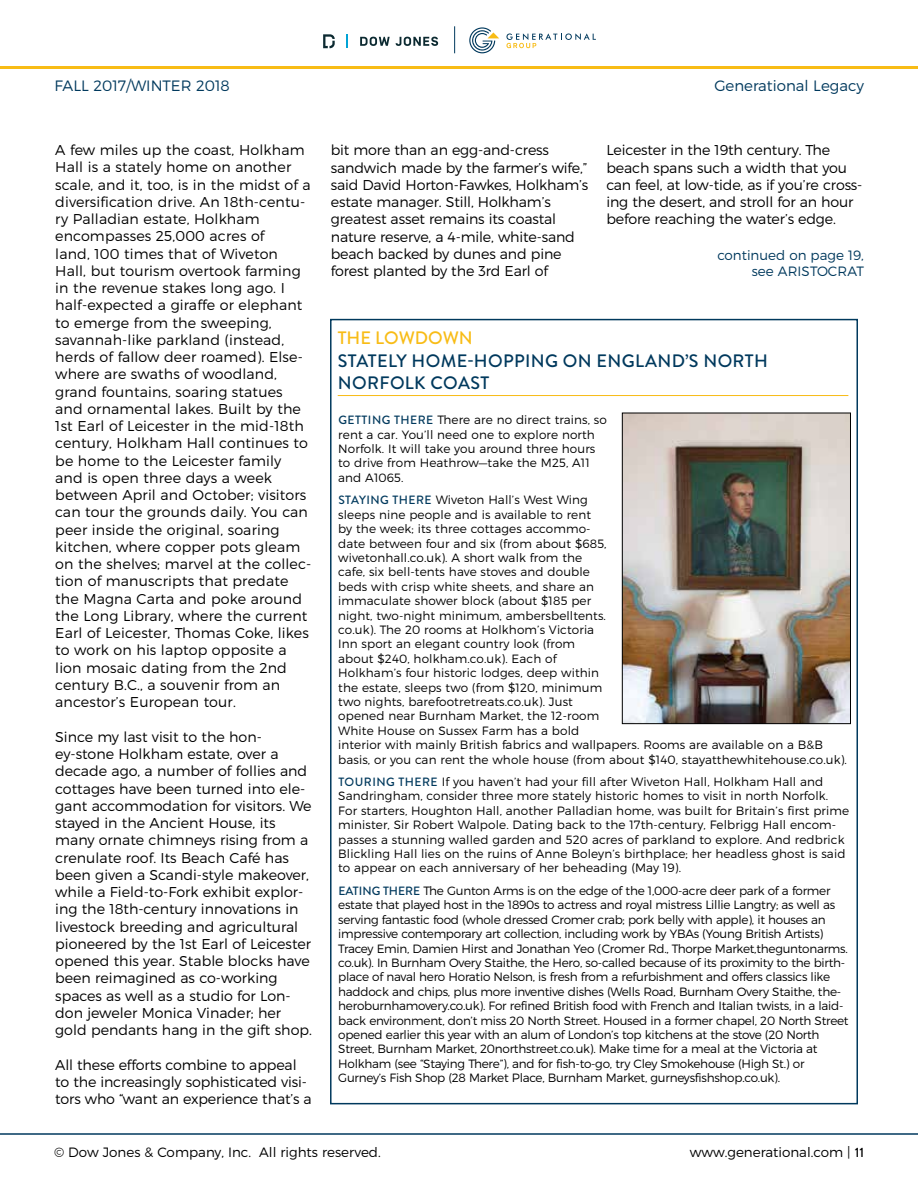
<style>
.page{position:relative;width:918px;height:1188px;background:#fff}
.page>*{position:absolute;margin:0;border:0;box-sizing:border-box;transform-origin:0 0}
.t1{font:500 18px "Brandon Grotesque";letter-spacing:.02em;color:#00395d}
.t2{font:500 18px "Brandon Grotesque";letter-spacing:-.005em;color:#f8bc16}
.t3{font:300 15px "Montserrat";color:#00395d}
.t4{font:300 14.25px/17.2px "Montserrat";color:#000}
.t5{font:300 13.5px "Montserrat";color:#000}
.t6{font:300 13.5px/16.2px "Montserrat";color:#00395d}
.t7{font:300 12px/14.4px "Montserrat";letter-spacing:.01em;color:#000}
.t8{font:300 12px/14.4px "Montserrat";letter-spacing:-.02em;color:#000}
.s1{font-family:"Brandon Grotesque";font-weight:500;color:#00395d}
.s2{font-family:"Brandon Grotesque";font-weight:500}
</style>
<div class="page">
<hr style="left:0;top:1133px;width:918px;height:2px;background:#00395d">
<hr style="left:0;top:66px;width:918px;height:3px;background:#f8bc16">
<svg style="left:469px;top:27px;width:30px;height:26px"></svg>
<svg style="left:506px;top:33px;width:90px;height:15px"></svg>
<svg style="left:360px;top:37px;width:30px;height:9px"></svg>
<svg style="left:396px;top:37px;width:42px;height:9px"></svg>
<svg style="left:323px;top:34px;width:12px;height:14px"></svg>
<svg style="left:347px;top:34px;width:1px;height:14px"></svg>
<svg style="left:454px;top:26px;width:1px;height:27px"></svg>
<hr style="left:338px;top:395px;width:510px;height:1px;background:#f8bc16">
<img style="left:624px;top:415px;width:225px;height:307px">
<div style="left:622px;top:413px;width:229px;height:311px;border:1px solid #000"></div>
<p class="t3" style="left:55px;top:77px;width:177px">FALL 2017/WINTER 2018</p>
<p class="t3" style="left:714px;top:77px;width:151px">Generational Legacy</p>
<p class="t4" style="left:55px;top:141px;width:258px">A few miles up the coast, Holkham Hall is a stately home on another scale, and it, too, is in the midst of a diversification drive. An 18th-centu&shy;ry Palladian estate, Holkham encompasses 25,000 acres of<br>land, 100 times that of Wiveton Hall, but tourism overtook farming in the revenue stakes long ago. I half-expected a giraffe or elephant to emerge from the sweeping, savannah-like parkland (instead, herds of fallow deer roamed). Else&shy;where are swaths of woodland, grand fountains, soaring statues and ornamental lakes. Built by the 1st Earl of Leicester in the mid-18th century, Holkham Hall continues to be home to the Leicester family and is open three days a week between April and October; visitors can tour the grounds daily. You can peer inside the original, soaring kitchen, where copper pots gleam on the shelves; marvel at the collec&shy;tion of manuscripts that predate the Magna Carta and poke around the Long Library, where the current Earl of Leicester, Thomas Coke, likes to work on his laptop opposite a lion mosaic dating from the 2nd century B.C., a souvenir from an ancestor’s European tour.</p>
<p class="t4" style="left:55px;top:728px;width:258px">Since my last visit to the hon&shy;ey-stone Holkham estate, over a decade ago, a number of follies and cottages have been turned into ele&shy;gant accommodation for visitors. We stayed in the Ancient House, its many ornate chimneys rising from a crenulate roof. Its Beach Café has been given a Scandi-style makeover, while a Field-to-Fork exhibit explor&shy;ing the 18th-century innovations in livestock breeding and agricultural pioneered by the 1st Earl of Leicester opened this year. Stable blocks have been reimagined as co-working spaces as well as a studio for Lon&shy;don jeweler Monica Vinader; her gold pendants hang in the gift shop.</p>
<p class="t4" style="left:55px;top:1056px;width:258px">All these efforts combine to appeal to the increasingly sophisticated visi&shy;tors who “want an experience that’s a</p>
<p class="t4" style="left:331px;top:141px;width:259px">bit more than an egg-and-cress sandwich made by the farmer’s wife,” said David Horton-Fawkes, Holkham’s estate manager. Still, Holkham’s greatest asset remains its coastal nature reserve, a 4-mile, white-sand beach backed by dunes and pine forest planted by the 3rd Earl of</p>
<p class="t4" style="left:606px;top:141px;width:258px">Leicester in the 19th century. The beach spans such a width that you can feel, at low-tide, as if you’re cross&shy;ing the desert, and stroll for an hour before reaching the water’s edge.</p>
<p class="t6" style="left:752px;top:246px;width:114px;text-indent:-34px">continued on page 19, see Aristocrat</p>
<p class="t2" style="left:338px;top:326px;width:137px">TH E LOWDOWN</p>
<p class="t1" style="left:338px;top:348px;width:311px">STATELY HOME-HOPPING ON ENGLAND</p>
<p class="t1" style="left:685px;top:348px;width:84px">’S NORTH</p>
<p class="t1" style="left:338px;top:370px;width:153px">NORFOLK COAST</p>
<p class="t7" style="left:338px;top:413px;width:270px"><span class="s1">GETTIN G THE RE</span> There are no direct trains, so rent a car. You’ll need one to explore north Norfolk. It will take you around three hours to drive from Heathrow—take the M25, A11 and A1065.</p>
<p class="t7" style="left:338px;top:493px;width:510px"><span class="s1">STAYIN G THE RE</span> Wiveton Hall’s West Wing<br>sleeps nine people and is available to rent<br>by the week; its three cottages accommo-<br>date between four and six (from about $685,<br>wivetonhall.co.uk). A short walk from the<br>cafe, six bell-tents have stoves and double<br>beds with crisp white sheets, and share an<br>immaculate shower block (about $185 per<br>night, two-night minimum, ambersbelltents.<br>co.uk). The 20 rooms at Holkhom’s Victoria<br>Inn sport an elegant country look (from<br>about $240, holkham.co.uk). Each of<br>Holkham’s four historic lodges, deep within<br>the estate, sleeps two (from $120, minimum<br>two nights, barefootretreats.co.uk). Just<br>opened near Burnham Market, the 12-room<br>White House on Sussex Farm has a bold<br>interior with mainly British fabrics and wallpapers. Rooms are available on a B&amp;B basis, or you can rent the whole house (from about $140, stayatthewhitehouse.co.uk).</p>
<p class="t7" style="left:338px;top:774px;width:512px"><span class="s1">TOURIN G THE RE</span> If you haven’t had your fill after Wiveton Hall, Holkham Hall and Sandringham, consider three more stately historic homes to visit in north Norfolk.<br>For starters, Houghton Hall, another Palladian home, was built for Britain’s first prime minister, Sir Robert Walpole. Dating back to the 17th-century, Felbrigg Hall encom&shy;passes a stunning walled garden and 520 acres of parkland to explore. And redbrick Blickling Hall lies on the ruins of Anne Boleyn’s birthplace; her headless ghost is said to appear on each anniversary of her beheading (May 19).</p>
<p class="t8" style="left:338px;top:883px;width:512px"><span class="s1">EATIN G THE RE</span> The Gunton Arms is on the edge of the 1,000-acre deer park of a former estate that played host in the 1890s to actress and royal mistress Lillie Langtry; as well as serving fantastic food (whole dressed Cromer crab; pork belly with apple), it houses an impressive contemporary art collection, including work by YBAs (Young British Artists)<br>Tracey Emin, Damien Hirst and Jonathan Yeo (Cromer Rd., Thorpe Market,theguntonarms. co.uk). In Burnham Overy Staithe, the Hero, so-called because of its proximity to the birth&shy;place of naval hero Horatio Nelson, is fresh from a refurbishment and offers classics like haddock and chips, plus more inventive dishes (Wells Road, Burnham Overy Staithe, the&shy;heroburnhamovery.co.uk). For refined British food with French and Italian twists, in a laid&shy;back environment, don’t miss 20 North Street. Housed in a former chapel, 20 North Street opened earlier this year with an alum of London’s top kitchens at the stove (20 North Street, Burnham Market, 20northstreet.co.uk). Make time for a meal at the Victoria at Holkham (see “Staying There”), and for fish-to-go, try Cley Smokehouse (High St.) or Gurney’s Fish Shop (28 Market Place, Burnham Market, gurneysfishshop.co.uk).</p>
<p class="t5" style="left:54px;top:1144px;width:328px">© Dow Jones &amp; Company, Inc. All rights reserved.</p>
<p class="t5" style="left:690px;top:1144px;width:176px">www.generational.com | <span class="s2">11</span></p>
</div>
